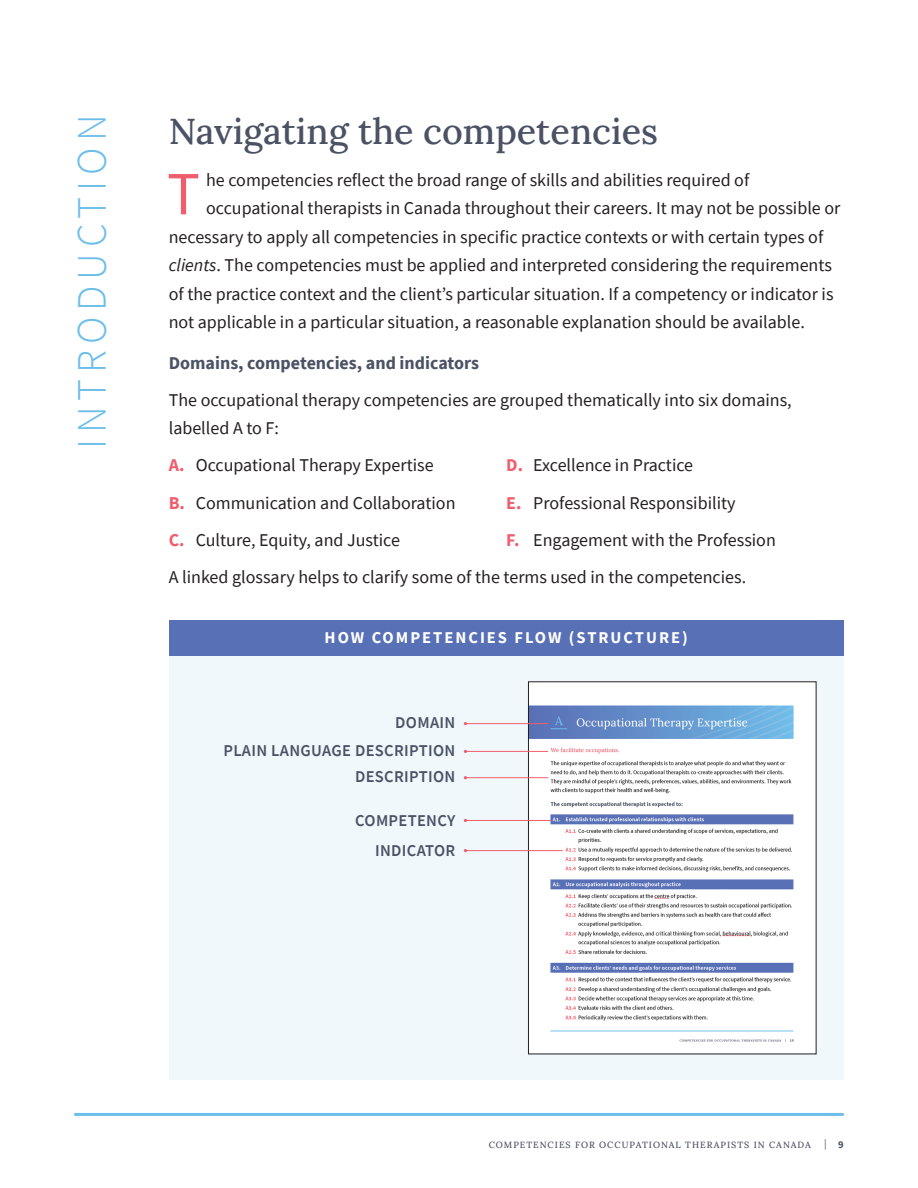
<style>
.page{position:relative;width:918px;height:1188px;background:#fff}
.page>*{position:absolute;margin:0;border:0;box-sizing:border-box;transform-origin:0 0}
.t1{font:61.5px "Source Sans Pro";color:#f05e6d}
.t2{font:300 42px "Source Sans Pro";letter-spacing:.14em;color:#6cbeea}
.t3{font:500 36px "Lora";color:#4b5264}
.t4{font:18px/28.5px "Source Sans Pro";color:#231f20}
.t5{font:700 18px "Source Sans Pro";color:#4b5264}
.t6{font:600 16.5px/27.9px "Source Sans Pro";letter-spacing:.02em;color:#4b5264;text-align:right}
.t7{font:700 16.5px "Source Sans Pro";letter-spacing:.12em;color:#fff}
.t8{font:10.5px "Source Sans Pro";color:#4b5264}
.t9{font:500 9px "Lora";letter-spacing:.11em;color:#4b5264}
.s1{font-style:italic}
.s2{font-weight:700;color:#f05e6d}
.s3{font-weight:700}
</style>
<div class="page">
<div style="left:169px;top:623px;width:675px;height:457px;background:#f0f8fc"></div>
<img style="left:530px;top:684px;width:284px;height:368px">
<hr style="left:465px;top:723px;width:83px;height:1px;background:#f05e6d">
<hr style="left:465px;top:751px;width:83px;height:1px;background:#f05e6d">
<hr style="left:465px;top:777px;width:83px;height:1px;background:#f05e6d">
<hr style="left:465px;top:820px;width:86px;height:1px;background:#f05e6d">
<hr style="left:465px;top:850px;width:98px;height:1px;background:#f05e6d">
<div style="left:169px;top:620px;width:675px;height:36px;background:#5870b6"></div>
<hr style="left:74px;top:1113px;width:770px;height:3px;background:#6cbeea">
<h2 class="t2" style="left:66px;top:449px;width:336px;rotate:-90deg">INTRODUCTION</h2>
<h3 class="t3" style="left:169px;top:104px;width:491px">Navigating the competencies</h3>
<h1 class="t1" style="left:167px;top:155px;width:34px">T</h1>
<p class="t4" style="left:206px;top:166px;width:545px">he competencies reflect the broad range of skills and abilities required of</p>
<p class="t4" style="left:206px;top:194px;width:636px">occupational therapists in Canada throughout their careers. It may not be possible or</p>
<p class="t4" style="left:169px;top:223px;width:656px">necessary to apply all competencies in specific practice contexts or with certain types of</p>
<p class="t4" style="left:169px;top:251px;width:665px"><span class="s1">clients</span>. The competencies must be applied and interpreted considering the requirements</p>
<p class="t4" style="left:169px;top:280px;width:666px">of the practice context and the client’s particular situation. If a competency or indicator is</p>
<p class="t4" style="left:169px;top:308px;width:638px">not applicable in a particular situation, a reasonable explanation should be available.</p>
<p class="t5" style="left:169px;top:351px;width:312px">Domains, competencies, and indicators</p>
<p class="t4" style="left:169px;top:386px;width:624px">The occupational therapy competencies are grouped thematically into six domains, labelled A to F:</p>
<p class="t4" style="left:169px;top:451px;width:266px"><span class="s2">A.</span> Occupational Therapy Expertise</p>
<p class="t4" style="left:506px;top:451px;width:188px"><span class="s2">D.</span> Excellence in Practice</p>
<p class="t4" style="left:169px;top:488px;width:288px"><span class="s2">B.</span> Communication and Collaboration</p>
<p class="t4" style="left:506px;top:488px;width:231px"><span class="s2">E.</span> Professional Responsibility</p>
<p class="t4" style="left:169px;top:525px;width:233px"><span class="s2">C.</span> Culture, Equity, and Justice</p>
<p class="t4" style="left:169px;top:521px;width:609px;line-height:37.2px;text-indent:338px"><span class="s2">F.</span> Engagement with the Profession<br>A linked glossary helps to clarify some of the terms used in the competencies.</p>
<p class="t7" style="left:325px;top:627px;width:365px">HOW COMPETENCIES FLOW (STRUCTURE)</p>
<p class="t6" style="left:223px;top:709px;width:233px">DOMAIN<br>PLAIN LANGUAGE DESCRIPTION</p>
<p class="t6" style="left:355px;top:762px;width:102px">DESCRIPTION</p>
<p class="t6" style="left:355px;top:806px;width:102px;line-height:29.5px">COMPETENCY<br>INDICATOR</p>
<p class="t9" style="left:489px;top:1138px;width:324px">COMPETENCIES FOR OCCUPATIONAL THERAPISTS IN CANADA</p>
<p class="t8" style="left:824px;top:1137px;width:21px">| <span class="s3">9</span></p>
</div>
